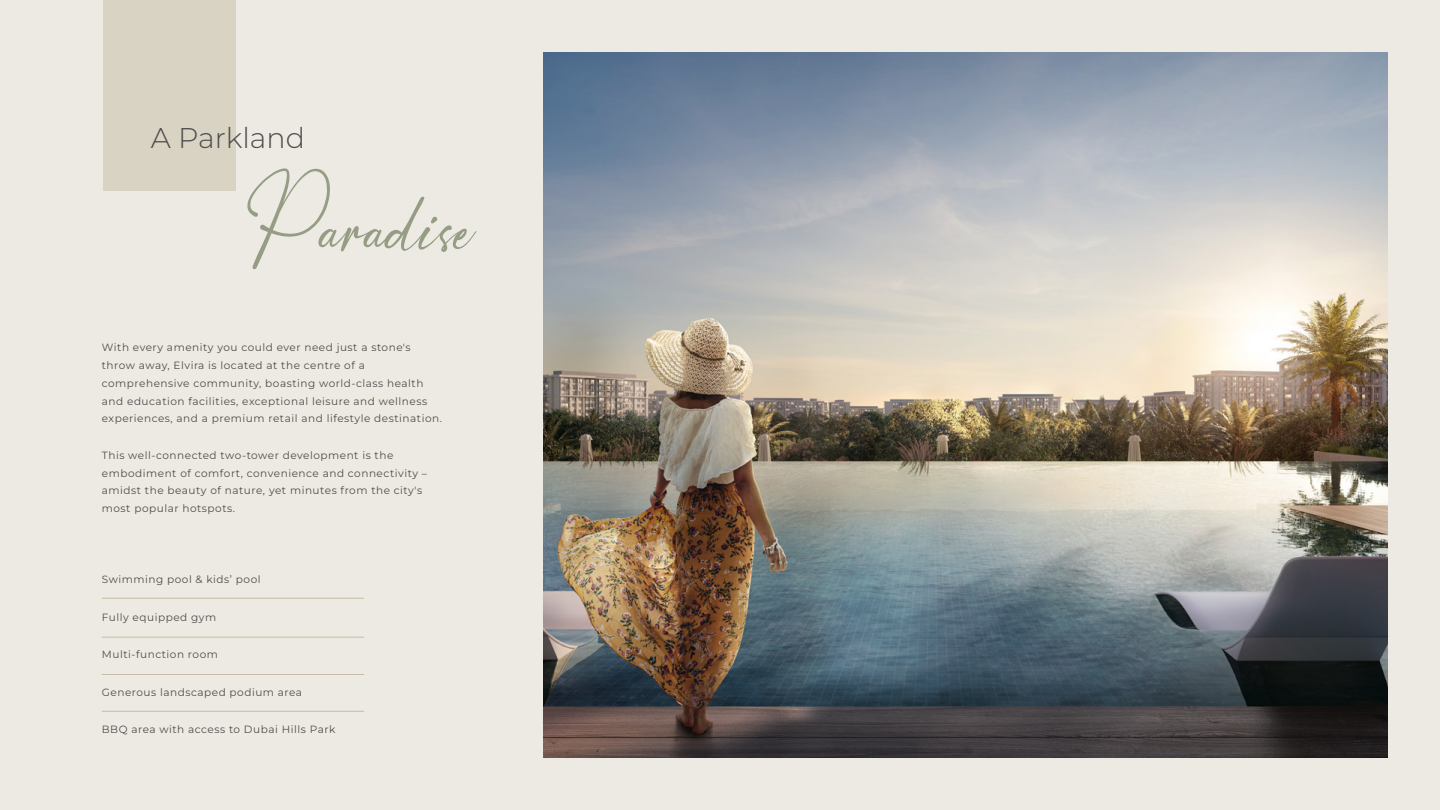
<style>
.page{position:relative;width:1440px;height:810px;background:#eceae2}
.page>*{position:absolute;margin:0;border:0;box-sizing:border-box;transform-origin:0 0}
.t1{font:700 150px "Besthany";color:#959e85}
.t2{font:300 28.5px "Montserrat";color:#4d4d4d}
.t3{font:10.5px/18px "Montserrat";letter-spacing:.05em;color:#4d4d4d}
</style>
<div class="page">
<div style="left:103px;top:0;width:133px;height:190px;background:#d9d3c3"></div>
<hr style="left:102px;top:598px;width:262px;height:1px;background:#c7bca5">
<hr style="left:102px;top:637px;width:262px;height:1px;background:#c7bca5">
<hr style="left:102px;top:674px;width:262px;height:1px;background:#c7bca5">
<hr style="left:102px;top:711px;width:262px;height:1px;background:#c7bca5">
<img style="left:543px;top:52px;width:845px;height:706px">
<h2 class="t2" style="left:151px;top:119px;width:156px">A Parkland</h2>
<h1 class="t1" style="left:247px;top:162px;width:230px">Paradise</h1>
<p class="t3" style="left:102px;top:338px;width:342px">With every amenity you could ever need just a stone s' throw away, Elvira is located at the centre of a comprehensive community, boasting world-class health and education facilities, exceptional leisure and wellness experiences, and a premium retail and lifestyle destination.</p>
<p class="t3" style="left:102px;top:446px;width:327px">This well-connected two-tower development is the embodiment of comfort, convenience and connectivity – amidst the beauty of nature, yet minutes from the city s' most popular hotspots.</p>
<p class="t3" style="left:102px;top:570px;width:160px">Swimming pool &amp; kids’ pool</p>
<p class="t3" style="left:102px;top:608px;width:116px">Fully equipped gym</p>
<p class="t3" style="left:102px;top:645px;width:118px">Multi-function room</p>
<p class="t3" style="left:102px;top:683px;width:202px">Generous landscaped podium area</p>
<p class="t3" style="left:102px;top:720px;width:235px">BBQ area with access to Dubai Hills Park</p>
</div>
